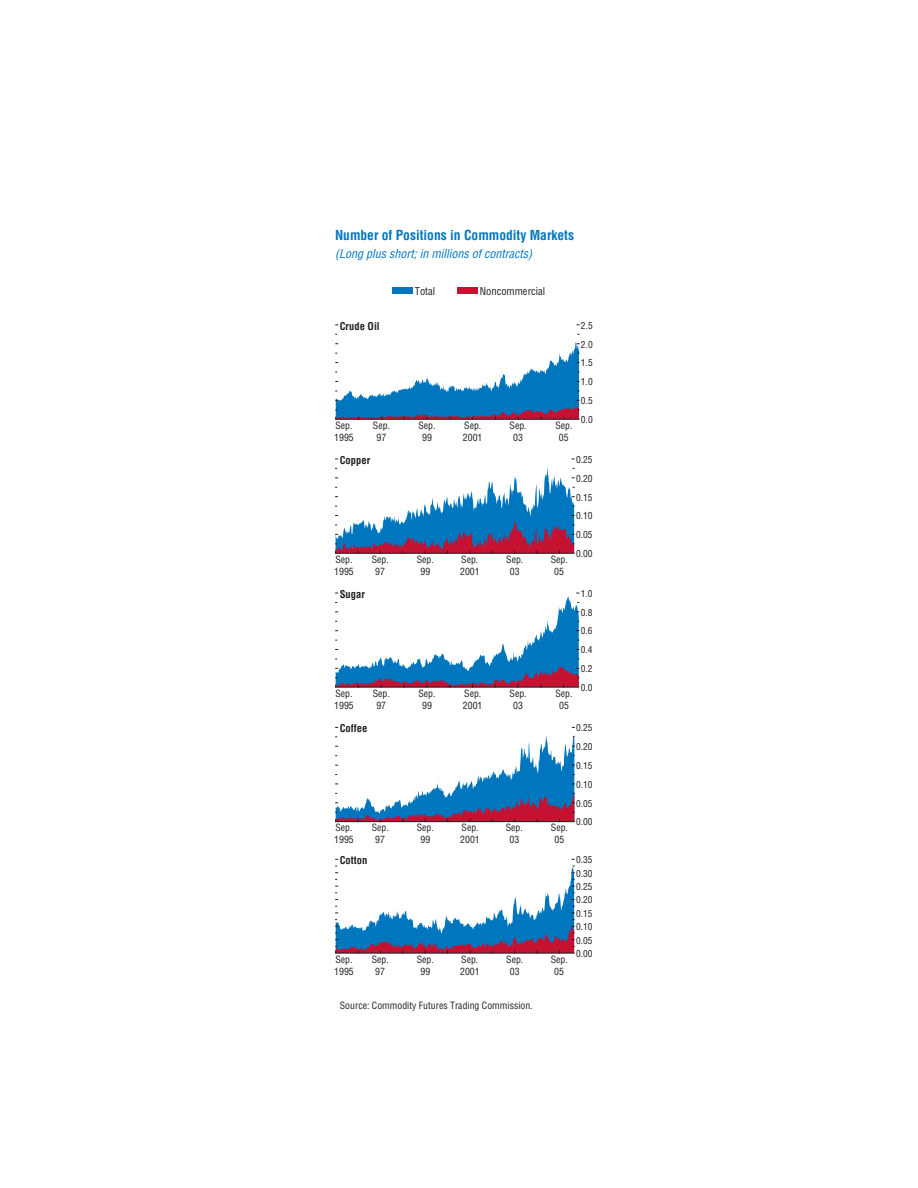
<style>
.page{position:relative;width:918px;height:1188px;background:#fff}
.page>*{position:absolute;margin:0;border:0;box-sizing:border-box;transform-origin:0 0}
.t1{font:700 condensed 13.5px "Helvetica";color:#0076bf}
.t2{font:italic condensed 12px "Helvetica";color:#0076bf}
.t3{font:700 condensed 10.5px "Helvetica";color:#231f20}
.t4{font:condensed 10.5px "Helvetica";color:#231f20}
.t5{font:condensed 9.75px/12px "Helvetica";color:#231f20;text-align:center}
.t6{font:condensed 9.45px "Helvetica";color:#231f20}
.t7{font:condensed 9.3px "Helvetica";color:#231f20}
</style>
<div class="page">
<div style="left:392px;top:287px;width:21px;height:7px;background:#0076bf"></div>
<div style="left:458px;top:287px;width:20px;height:7px;background:#c41230"></div>
<hr style="left:336px;top:419px;width:243px;height:1px;background:#231f20">
<svg style="left:335px;top:342px;width:244px;height:77px"></svg>
<hr style="left:336px;top:553px;width:238px;height:1px;background:#231f20">
<svg style="left:335px;top:466px;width:239px;height:87px"></svg>
<hr style="left:336px;top:687px;width:243px;height:1px;background:#231f20">
<svg style="left:335px;top:593px;width:244px;height:94px"></svg>
<svg style="left:335px;top:735px;width:239px;height:87px"></svg>
<hr style="left:336px;top:821px;width:238px;height:1px;background:#231f20">
<svg style="left:335px;top:866px;width:239px;height:87px"></svg>
<hr style="left:336px;top:953px;width:238px;height:1px;background:#231f20">
<h1 class="t1" style="left:335px;top:227px;width:241px">Number of Positions in Commodity Markets</h1>
<p class="t2" style="left:335px;top:246px;width:199px">(Long plus short; in millions of contracts)</p>
<p class="t4" style="left:415px;top:284px;width:22px">Total</p>
<p class="t4" style="left:480px;top:284px;width:67px">Noncommercial</p>
<p class="t3" style="left:340px;top:319px;width:42px">Crude Oil</p>
<p class="t6" style="left:581px;top:319px;width:13px">2.5</p>
<p class="t6" style="left:581px;top:338px;width:13px">2.0</p>
<p class="t6" style="left:581px;top:357px;width:13px">1.5</p>
<p class="t6" style="left:581px;top:376px;width:13px">1.0</p>
<p class="t5" style="left:334px;top:419px;width:21px;text-align:left">Sep.<br>1995</p>
<p class="t5" style="left:463px;top:419px;width:21px;text-align:left">Sep.<br>2001</p>
<p class="t5" style="left:555px;top:419px;width:19px">Sep.<br>05</p>
<p class="t5" style="left:373px;top:419px;width:19px">Sep.<br>97</p>
<p class="t5" style="left:419px;top:419px;width:19px">Sep.<br>99</p>
<p class="t5" style="left:510px;top:419px;width:19px">Sep.<br>03</p>
<p class="t6" style="left:581px;top:395px;width:13px">0.5</p>
<p class="t6" style="left:581px;top:414px;width:13px">0.0</p>
<p class="t3" style="left:340px;top:453px;width:32px">Copper</p>
<p class="t6" style="left:576px;top:453px;width:18px">0.25</p>
<p class="t6" style="left:576px;top:472px;width:18px">0.20</p>
<p class="t6" style="left:576px;top:491px;width:18px">0.15</p>
<p class="t6" style="left:576px;top:510px;width:18px">0.10</p>
<p class="t6" style="left:576px;top:529px;width:18px">0.05</p>
<p class="t5" style="left:334px;top:554px;width:21px;text-align:left">Sep.<br>1995</p>
<p class="t5" style="left:460px;top:554px;width:21px;text-align:left">Sep.<br>2001</p>
<p class="t5" style="left:551px;top:554px;width:19px">Sep.<br>05</p>
<p class="t5" style="left:372px;top:554px;width:19px">Sep.<br>97</p>
<p class="t5" style="left:417px;top:554px;width:19px">Sep.<br>99</p>
<p class="t5" style="left:506px;top:554px;width:19px">Sep.<br>03</p>
<p class="t6" style="left:576px;top:548px;width:18px">0.00</p>
<p class="t3" style="left:340px;top:588px;width:27px">Sugar</p>
<p class="t7" style="left:581px;top:588px;width:13px">1.0</p>
<p class="t7" style="left:581px;top:607px;width:13px">0.8</p>
<p class="t7" style="left:581px;top:625px;width:13px">0.6</p>
<p class="t7" style="left:581px;top:644px;width:13px">0.4</p>
<p class="t7" style="left:581px;top:663px;width:13px">0.2</p>
<p class="t5" style="left:334px;top:687px;width:21px;text-align:left">Sep.<br>1995</p>
<p class="t5" style="left:463px;top:687px;width:21px;text-align:left">Sep.<br>2001</p>
<p class="t5" style="left:555px;top:687px;width:19px">Sep.<br>05</p>
<p class="t5" style="left:373px;top:687px;width:19px">Sep.<br>97</p>
<p class="t5" style="left:418px;top:687px;width:19px">Sep.<br>99</p>
<p class="t5" style="left:510px;top:687px;width:19px">Sep.<br>03</p>
<p class="t7" style="left:581px;top:682px;width:13px">0.0</p>
<p class="t3" style="left:340px;top:721px;width:29px">Coffee</p>
<p class="t7" style="left:576px;top:722px;width:18px">0.25</p>
<p class="t7" style="left:576px;top:741px;width:18px">0.20</p>
<p class="t7" style="left:576px;top:760px;width:18px">0.15</p>
<p class="t7" style="left:576px;top:779px;width:18px">0.10</p>
<p class="t7" style="left:576px;top:798px;width:18px">0.05</p>
<p class="t5" style="left:334px;top:822px;width:21px;text-align:left">Sep.<br>1995</p>
<p class="t5" style="left:460px;top:822px;width:21px;text-align:left">Sep.<br>2001</p>
<p class="t5" style="left:551px;top:822px;width:19px">Sep.<br>05</p>
<p class="t5" style="left:372px;top:822px;width:19px">Sep.<br>97</p>
<p class="t5" style="left:417px;top:822px;width:19px">Sep.<br>99</p>
<p class="t5" style="left:506px;top:822px;width:19px">Sep.<br>03</p>
<p class="t7" style="left:576px;top:816px;width:18px">0.00</p>
<p class="t3" style="left:340px;top:854px;width:29px">Cotton</p>
<p class="t7" style="left:576px;top:854px;width:18px">0.35</p>
<p class="t7" style="left:576px;top:867px;width:18px">0.30</p>
<p class="t7" style="left:576px;top:881px;width:18px">0.25</p>
<p class="t7" style="left:576px;top:894px;width:18px">0.20</p>
<p class="t7" style="left:576px;top:907px;width:18px">0.15</p>
<p class="t7" style="left:576px;top:921px;width:18px">0.10</p>
<p class="t7" style="left:576px;top:934px;width:18px">0.05</p>
<p class="t5" style="left:334px;top:953px;width:21px;text-align:left">Sep.<br>1995</p>
<p class="t5" style="left:460px;top:953px;width:21px;text-align:left">Sep.<br>2001</p>
<p class="t5" style="left:551px;top:953px;width:19px">Sep.<br>05</p>
<p class="t5" style="left:372px;top:953px;width:19px">Sep.<br>97</p>
<p class="t5" style="left:417px;top:953px;width:19px">Sep.<br>99</p>
<p class="t5" style="left:506px;top:953px;width:19px">Sep.<br>03</p>
<p class="t7" style="left:576px;top:948px;width:18px">0.00</p>
<p class="t5" style="left:340px;top:1000px;width:194px">Source: Commodity Futures Trading Commission.</p>
</div>
